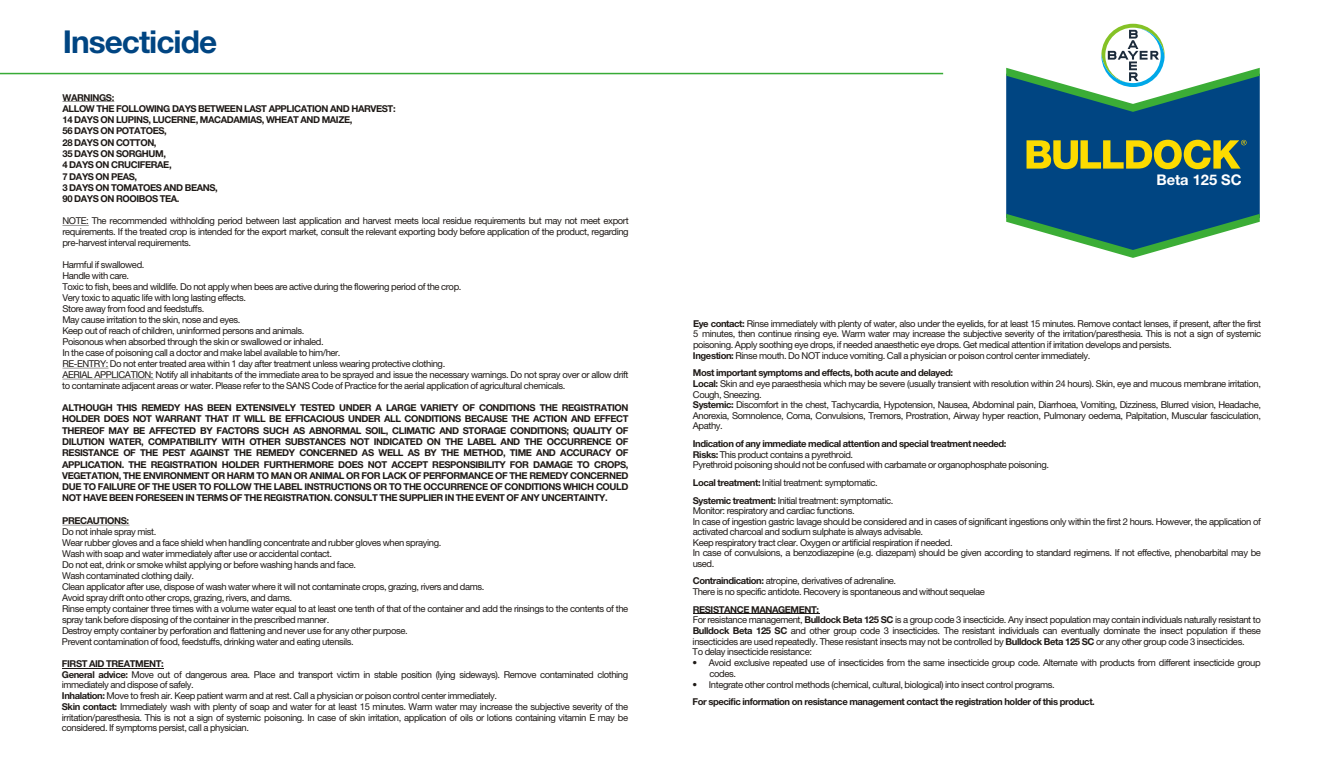
<style>
.page{position:relative;width:1323px;height:766px;background:#fff}
.page>*{position:absolute;margin:0;border:0;box-sizing:border-box;transform-origin:0 0}
.t1{font:700 31.5px "Helvetica Neue";letter-spacing:-.03em;color:#004582}
.t2{font:700 14.7px "Helvetica Neue";color:#fff}
.t3{font:9.45px/10.9px "Helvetica Neue";letter-spacing:-.04em;color:#1f1a17}
.t4{font:700 9.45px/11.2px "Helvetica Neue";letter-spacing:-.04em;color:#1f1a17}
.s1{font-weight:700}
.s2{font-family:"Switzerland Light Plain"}
</style>
<div class="page">
<hr style="left:0;top:73px;width:943px;height:1px;background:#38ab36">
<div style="left:1006px;top:112px;width:253px;height:102px;background:#004582"></div>
<svg style="left:1006px;top:214px;width:253px;height:44px"></svg>
<svg style="left:1026px;top:140px;width:220px;height:29px"></svg>
<hr style="left:62px;top:101px;width:52px;height:1px;background:#1f1a17">
<hr style="left:62px;top:524px;width:68px;height:1px;background:#1f1a17">
<svg style="left:62px;top:225px;width:27px;height:1px"></svg>
<hr style="left:62px;top:368px;width:46px;height:1px;background:#1f1a17">
<hr style="left:62px;top:379px;width:92px;height:1px;background:#1f1a17">
<hr style="left:62px;top:667px;width:102px;height:1px;background:#1f1a17">
<hr style="left:693px;top:613px;width:126px;height:1px;background:#1f1a17">
<svg style="left:1006px;top:23px;width:253px;height:89px"></svg>
<h1 class="t1" style="left:63px;top:29px;width:156px">Insecticide</h1>
<p class="t4" style="left:62px;top:92px;width:334px">WARNINGS:<br>ALLOW THE FOLLOWING DAYS BETWEEN LAST APPLICATION AND HARVEST:<br>14 DAYS ON LUPINS, LUCERNE, MACADAMIAS, WHEAT AND MAIZE,<br>56 DAYS ON POTATOES,<br>28 DAYS ON COTTON,<br>35 DAYS ON SORGHUM,<br>4 DAYS ON CRUCIFERAE,<br>7 DAYS ON PEAS,<br>3 DAYS ON TOMATOES AND BEANS,<br>90 DAYS ON ROOIBOS TEA.</p>
<p class="t3" style="left:62px;top:216px;width:568px;text-align:justify">NOTE: The recommended withholding period between last application and harvest meets local residue requirements but may not meet export requirements. If the treated crop is intended for the export market, consult the relevant exporting body before application of the product, regarding pre-harvest interval requirements.</p>
<p class="t3" style="left:62px;top:260px;width:567px">Harmful if swallowed.<br>Handle with care.<br>Toxic to fish, bees and wildlife. Do not apply when bees are active during the flowering period of the crop.<br>Very toxic to aquatic life with long lasting effects.<br>Store away from food and feedstuffs.<br>May cause irritation to the skin, nose and eyes.<br>Keep out of reach of children, uninformed persons and animals.<br>Poisonous when absorbed through the skin or swallowed or inhaled.<br>In the case of poisoning call a doctor and make label available to him/her.<br>RE-ENTRY: Do not enter treated area within 1 day after treatment unless wearing protective clothing.<br>AERIAL APPLICATION: Notify all inhabitants of the immediate area to be sprayed and issue the necessary warnings. Do not spray over or allow drift to contaminate adjacent areas or water. Please refer to the SANS Code of Practice for the aerial application of agricultural chemicals.</p>
<p class="t4" style="left:62px;top:403px;width:568px;text-align:justify">ALTHOUGH THIS REMEDY HAS BEEN EXTENSIVELY TESTED UNDER A LARGE VARIETY OF CONDITIONS THE REGISTRATION HOLDER DOES NOT WARRANT THAT IT WILL BE EFFICACIOUS UNDER ALL CONDITIONS BECAUSE THE ACTION AND EFFECT THEREOF MAY BE AFFECTED BY FACTORS SUCH AS ABNORMAL SOIL, CLIMATIC AND STORAGE CONDITIONS; QUALITY OF DILUTION WATER, COMPATIBILITY WITH OTHER SUBSTANCES NOT INDICATED ON THE LABEL AND THE OCCURRENCE OF RESISTANCE OF THE PEST AGAINST THE REMEDY CONCERNED AS WELL AS BY THE METHOD, TIME AND ACCURACY OF APPLICATION. THE REGISTRATION HOLDER FURTHERMORE DOES NOT ACCEPT RESPONSIBILITY FOR DAMAGE TO CROPS, VEGETATION, THE ENVIRONMENT OR HARM TO MAN OR ANIMAL OR FOR LACK OF PERFORMANCE OF THE REMEDY CONCERNED DUE TO FAILURE OF THE USER TO FOLLOW THE LABEL INSTRUCTIONS OR TO THE OCCURRENCE OF CONDITIONS WHICH COULD NOT HAVE BEEN FORESEEN IN TERMS OF THE REGISTRATION. CONSULT THE SUPPLIER IN THE EVENT OF ANY UNCERTAINTY.</p>
<p class="t4" style="left:62px;top:515px;width:69px">PRECAUTIONS:</p>
<p class="t3" style="left:62px;top:526px;width:568px">Do not inhale spray mist.<br>Wear rubber gloves and a face shield when handling concentrate and rubber gloves when spraying.<br>Wash with soap and water immediately after use or accidental contact.<br>Do not eat, drink or smoke whilst applying or before washing hands and face.<br>Wash contaminated clothing daily.<br>Clean applicator after use, dispose of wash water where it will not contaminate crops, grazing, rivers and dams.<br>Avoid spray drift onto other crops, grazing, rivers, and dams.<br>Rinse empty container three times with a volume water equal to at least one tenth of that of the container and add the rinsings to the contents of the spray tank before disposing of the container in the prescribed manner.<br>Destroy empty container by perforation and flattening and never use for any other purpose.<br>Prevent contamination of food, feedstuffs, drinking water and eating utensils.</p>
<p class="t3" style="left:62px;top:659px;width:568px"><span class="s1">FIRST AID TREATMENT:<br>General advice:</span> Move out of dangerous area. Place and transport victim in stable position (lying sideways). Remove contaminated clothing immediately and dispose of safely.<br><span class="s1">Inhalation:</span> Move to fresh air. Keep patient warm and at rest. Call a physician or poison control center immediately.<br><span class="s1">Skin contact:</span> Immediately wash with plenty of soap and water for at least 15 minutes. Warm water may increase the subjective severity of the irritation/paresthesia. This is not a sign of systemic poisoning. In case of skin irritation, application of oils or lotions containing vitamin E may be considered. If symptoms persist, call a physician.</p>
<h2 class="t2" style="left:1156px;top:174px;width:87px">Beta 125 SC</h2>
<p class="t3" style="left:693px;top:319px;width:569px;line-height:10.5px"><span class="s1">Eye contact:</span> Rinse immediately with plenty of water, also under the eyelids, for at least 15 minutes. Remove contact lenses, if present, after the first 5 minutes, then continue rinsing eye. Warm water may increase the subjective severity of the irritation/paresthesia. This is not a sign of systemic poisoning. Apply soothing eye drops, if needed anaesthetic eye drops. Get medical attention if irritation develops and persists.<br><span class="s1">Ingestion:</span> Rinse mouth. Do NOT induce vomiting. Call a physician or poison control center immediately.</p>
<p class="t3" style="left:693px;top:368px;width:569px"><span class="s1">Most important symptoms and effects, both acute and delayed:<br>Local:</span> Skin and eye paraesthesia which may be severe (usually transient with resolution within 24 hours). Skin, eye and mucous membrane irritation, Cough, Sneezing.<br><span class="s1">Systemic:</span> Discomfort in the chest, Tachycardia, Hypotension, Nausea, Abdominal pain, Diarrhoea, Vomiting, Dizziness, Blurred vision, Headache, Anorexia, Somnolence, Coma, Convulsions, Tremors, Prostration, Airway hyper reaction, Pulmonary oedema, Palpitation, Muscular fasciculation, Apathy.</p>
<p class="t3" style="left:693px;top:438px;width:358px"><span class="s1">Indication of any immediate medical attention and special treatment needed:<br>Risks:</span> This product contains a pyrethroid.<br>Pyrethroid poisoning should not be confused with carbamate or organophosphate poisoning.</p>
<p class="t3" style="left:692px;top:474px;width:202px;line-height:17.7px"><span class="s1">Local treatment:</span> Initial treatment: symptomatic.<br><span class="s1">Systemic treatment:</span> Initial treatment: symptomatic.</p>
<p class="t3" style="left:692px;top:506px;width:569px;line-height:10.5px">Monitor: respiratory and cardiac functions.<br>In case of ingestion gastric lavage should be considered and in cases of significant ingestions only within the first 2 hours. However, the application of activated charcoal and sodium sulphate is always advisable.<br>Keep respiratory tract clear. Oxygen or artificial respiration if needed.<br>In case of convulsions, a benzodiazepine (e.g. diazepam) should be given according to standard regimens. If not effective, phenobarbital may be used.</p>
<p class="t3" style="left:692px;top:576px;width:293px"><span class="s1">Contraindication:</span> atropine, derivatives of adrenaline.<br>There is no specific antidote. Recovery is spontaneous and without sequelae</p>
<p class="t4" style="left:692px;top:604px;width:128px">RESISTANCE MANAGEMENT:</p>
<p class="t3" style="left:692px;top:615px;width:569px">For resistance management, <span class="s1">Bulldock Beta 125 SC</span> is a group code 3 insecticide. Any insect population may contain individuals naturally resistant to</p>
<p class="t3" style="left:692px;top:625px;width:569px"><span class="s1">Bulldock Beta 125 SC</span> and other group code 3 insecticides. The resistant individuals can eventually dominate the insect population if these</p>
<p class="t3" style="left:692px;top:636px;width:553px">insecticides are used repeatedly. These resistant insects may not be controlled by <span class="s1">Bulldock Beta 125 SC</span> or any other group code 3 insecticides.</p>
<p class="t3" style="left:692px;top:647px;width:121px">To delay insecticide resistance:</p>
<p class="t3" style="left:692px;top:657px;width:569px"><span class="s2">·</span> Avoid exclusive repeated use of insecticides from the same insecticide group code. Alternate with products from different insecticide group</p>
<p class="t3" style="left:709px;top:668px;width:28px">codes.</p>
<p class="t3" style="left:692px;top:679px;width:364px"><span class="s2">·</span> Integrate other control methods (chemical, cultural, biological) into insect control programs.</p>
<p class="t4" style="left:692px;top:696px;width:404px">For specific information on resistance management contact the registration holder of this product.</p>
</div>
